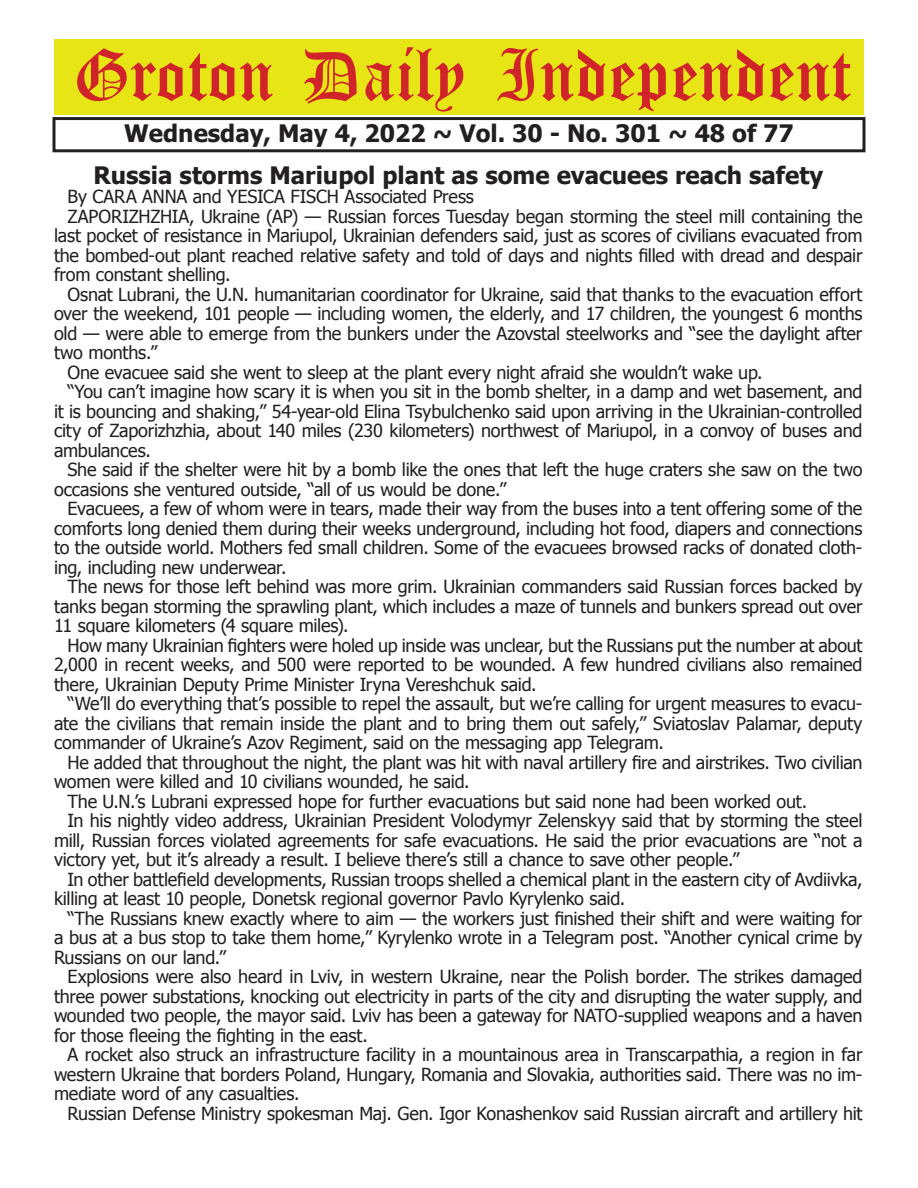
<style>
.page{position:relative;width:918px;height:1188px;background:#fff}
.page>*{position:absolute;margin:0;border:0;box-sizing:border-box;transform-origin:0 0}
.t1{font:54px "Old English Five";color:#d1232a}
.t2{font:700 24px "Tahoma";color:#231f20}
.t3{font:18px "Tahoma";letter-spacing:-.015em;color:#231f20}
</style>
<div class="page">
<div style="left:52px;top:117px;width:814px;height:35px;border:3px solid #231f20"></div>
<div style="left:54px;top:40px;width:810px;height:75px;background:#e7e515"></div>
<h1 class="t1" style="left:73px;top:50px;width:779px">Groton Daily Independent</h1>
<h2 class="t2" style="left:124px;top:116px;width:671px">Wednesday, May 4, 2022 ~ Vol. 30 - No. 301 ~ 48 of 77</h2>
<h2 class="t2" style="left:93px;top:158px;width:731px">Russia storms Mariupol plant as some evacuees reach safety</h2>
<p class="t3" style="left:68px;top:185px;width:408px">By CARA ANNA and YESICA FISCH Associated Press</p>
<p class="t3" style="left:68px;top:204px;width:797px">ZAPORIZHZHIA, Ukraine (AP) — Russian forces Tuesday began storming the steel mill containing the</p>
<p class="t3" style="left:54px;top:224px;width:810px">last pocket of resistance in Mariupol, Ukrainian defenders said, just as scores of civilians evacuated from</p>
<p class="t3" style="left:54px;top:243px;width:810px">the bombed-out plant reached relative safety and told of days and nights filled with dread and despair</p>
<p class="t3" style="left:54px;top:263px;width:178px">from constant shelling.</p>
<p class="t3" style="left:68px;top:282px;width:796px">Osnat Lubrani, the U.N. humanitarian coordinator for Ukraine, said that thanks to the evacuation effort</p>
<p class="t3" style="left:54px;top:302px;width:810px">over the weekend, 101 people — including women, the elderly, and 17 children, the youngest 6 months</p>
<p class="t3" style="left:54px;top:321px;width:810px">old — were able to emerge from the bunkers under the Azovstal steelworks and “see the daylight after</p>
<p class="t3" style="left:54px;top:341px;width:105px">two months.”</p>
<p class="t3" style="left:68px;top:360px;width:697px">One evacuee said she went to sleep at the plant every night afraid she wouldn’t wake up.</p>
<p class="t3" style="left:68px;top:380px;width:797px">“You can’t imagine how scary it is when you sit in the bomb shelter, in a damp and wet basement, and</p>
<p class="t3" style="left:54px;top:399px;width:810px">it is bouncing and shaking,” 54-year-old Elina Tsybulchenko said upon arriving in the Ukrainian-controlled</p>
<p class="t3" style="left:54px;top:419px;width:810px">city of Zaporizhzhia, about 140 miles (230 kilometers) northwest of Mariupol, in a convoy of buses and</p>
<p class="t3" style="left:54px;top:438px;width:98px">ambulances.</p>
<p class="t3" style="left:68px;top:458px;width:796px">She said if the shelter were hit by a bomb like the ones that left the huge craters she saw on the two</p>
<p class="t3" style="left:54px;top:477px;width:454px">occasions she ventured outside, “all of us would be done.”</p>
<p class="t3" style="left:68px;top:497px;width:796px">Evacuees, a few of whom were in tears, made their way from the buses into a tent offering some of the</p>
<p class="t3" style="left:54px;top:516px;width:810px">comforts long denied them during their weeks underground, including hot food, diapers and connections</p>
<p class="t3" style="left:54px;top:536px;width:810px">to the outside world. Mothers fed small children. Some of the evacuees browsed racks of donated cloth-</p>
<p class="t3" style="left:54px;top:555px;width:234px">ing, including new underwear.</p>
<p class="t3" style="left:68px;top:575px;width:797px">The news for those left behind was more grim. Ukrainian commanders said Russian forces backed by</p>
<p class="t3" style="left:54px;top:594px;width:810px">tanks began storming the sprawling plant, which includes a maze of tunnels and bunkers spread out over</p>
<p class="t3" style="left:54px;top:614px;width:296px">11 square kilometers (4 square miles).</p>
<p class="t3" style="left:68px;top:633px;width:797px">How many Ukrainian fighters were holed up inside was unclear, but the Russians put the number at about</p>
<p class="t3" style="left:54px;top:653px;width:810px">2,000 in recent weeks, and 500 were reported to be wounded. A few hundred civilians also remained</p>
<p class="t3" style="left:54px;top:672px;width:484px">there, Ukrainian Deputy Prime Minister Iryna Vereshchuk said.</p>
<p class="t3" style="left:68px;top:692px;width:796px">“We’ll do everything that’s possible to repel the assault, but we’re calling for urgent measures to evacu-</p>
<p class="t3" style="left:54px;top:711px;width:810px">ate the civilians that remain inside the plant and to bring them out safely,” Sviatoslav Palamar, deputy</p>
<p class="t3" style="left:54px;top:731px;width:612px">commander of Ukraine’s Azov Regiment, said on the messaging app Telegram.</p>
<p class="t3" style="left:68px;top:750px;width:797px">He added that throughout the night, the plant was hit with naval artillery fire and airstrikes. Two civilian</p>
<p class="t3" style="left:54px;top:770px;width:417px">women were killed and 10 civilians wounded, he said.</p>
<p class="t3" style="left:68px;top:789px;width:741px">The U.N.’s Lubrani expressed hope for further evacuations but said none had been worked out.</p>
<p class="t3" style="left:68px;top:809px;width:797px">In his nightly video address, Ukrainian President Volodymyr Zelenskyy said that by storming the steel</p>
<p class="t3" style="left:54px;top:828px;width:810px">mill, Russian forces violated agreements for safe evacuations. He said the prior evacuations are “not a</p>
<p class="t3" style="left:54px;top:848px;width:687px">victory yet, but it’s already a result. I believe there’s still a chance to save other people.”</p>
<p class="t3" style="left:68px;top:867px;width:796px">In other battlefield developments, Russian troops shelled a chemical plant in the eastern city of Avdiivka,</p>
<p class="t3" style="left:54px;top:887px;width:573px">killing at least 10 people, Donetsk regional governor Pavlo Kyrylenko said.</p>
<p class="t3" style="left:68px;top:906px;width:796px">“The Russians knew exactly where to aim — the workers just finished their shift and were waiting for</p>
<p class="t3" style="left:54px;top:926px;width:810px">a bus at a bus stop to take them home,” Kyrylenko wrote in a Telegram post. “Another cynical crime by</p>
<p class="t3" style="left:54px;top:945px;width:174px">Russians on our land.”</p>
<p class="t3" style="left:68px;top:965px;width:797px">Explosions were also heard in Lviv, in western Ukraine, near the Polish border. The strikes damaged</p>
<p class="t3" style="left:54px;top:984px;width:810px">three power substations, knocking out electricity in parts of the city and disrupting the water supply, and</p>
<p class="t3" style="left:54px;top:1004px;width:810px">wounded two people, the mayor said. Lviv has been a gateway for NATO-supplied weapons and a haven</p>
<p class="t3" style="left:54px;top:1023px;width:315px">for those fleeing the fighting in the east.</p>
<p class="t3" style="left:68px;top:1043px;width:797px">A rocket also struck an infrastructure facility in a mountainous area in Transcarpathia, a region in far</p>
<p class="t3" style="left:54px;top:1062px;width:810px">western Ukraine that borders Poland, Hungary, Romania and Slovakia, authorities said. There was no im-</p>
<p class="t3" style="left:54px;top:1081px;width:247px">mediate word of any casualties.</p>
<p class="t3" style="left:68px;top:1101px;width:797px">Russian Defense Ministry spokesman Maj. Gen. Igor Konashenkov said Russian aircraft and artillery hit</p>
</div>
